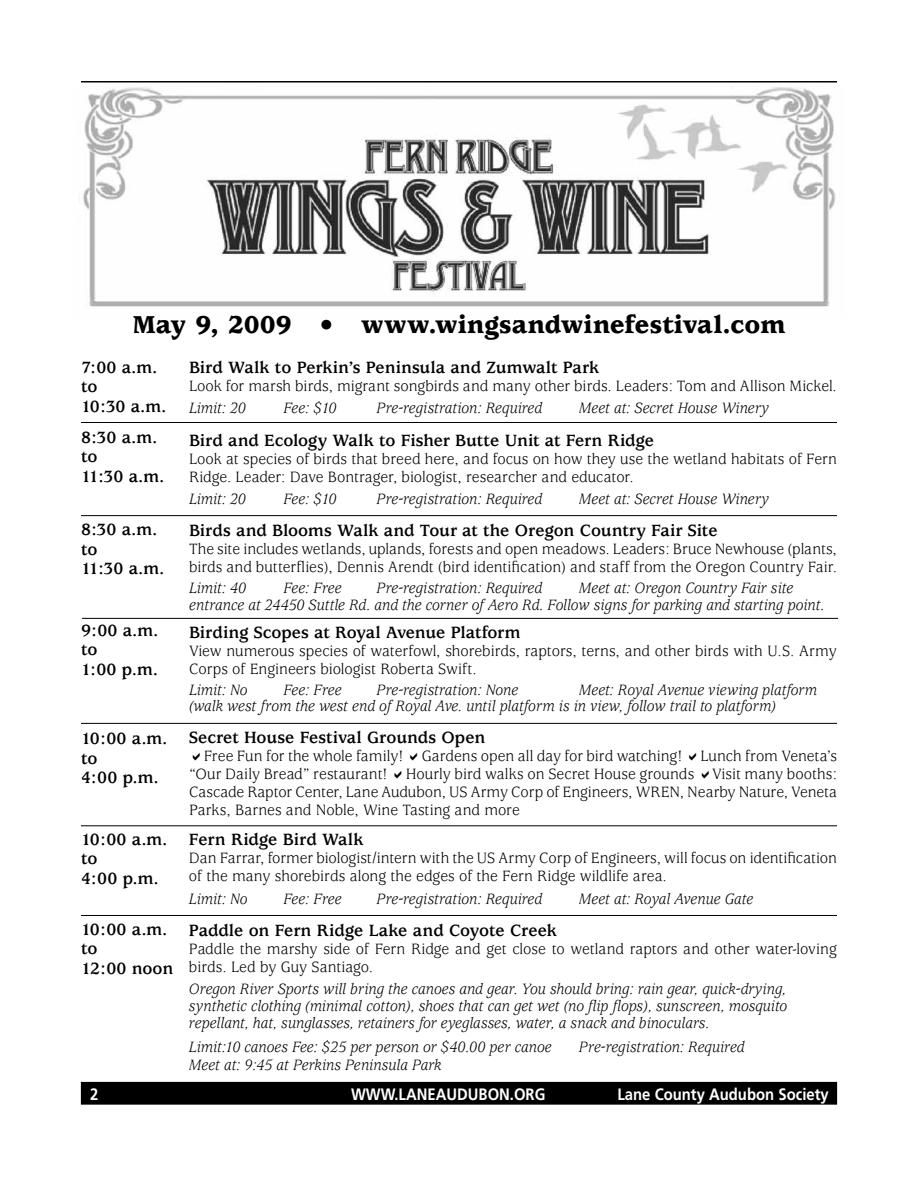
<style>
.page{position:relative;width:918px;height:1188px;background:#fff}
.page>*{position:absolute;margin:0;border:0;box-sizing:border-box;transform-origin:0 0}
.t1{font:900 27px "Usherwood";color:#000}
.t2{font:700 18px/19.5px "Usherwood";color:#000}
.t3{font:16.5px/18px "Usherwood";color:#000;scale:.94 1}
.t4{font:italic 16.5px/16.5px "Usherwood";letter-spacing:-.005em;color:#000;scale:.94 1}
.t5{font:700 16.5px "Frutiger";color:#fff;scale:.9 1}
</style>
<div class="page">
<hr style="left:81px;top:81px;width:756px;height:1px;background:#000">
<div style="left:81px;top:1082px;width:756px;height:22px;background:#000"></div>
<div style="left:81px;top:1082px;width:756px;height:23px;border:1px solid #000"></div>
<img style="left:83px;top:87px;width:753px;height:220px">
<hr style="left:81px;top:422px;width:756px;height:1px;background:#000">
<hr style="left:81px;top:515px;width:756px;height:1px;background:#000">
<hr style="left:82px;top:618px;width:756px;height:1px;background:#000">
<hr style="left:81px;top:723px;width:756px;height:1px;background:#000">
<hr style="left:81px;top:825px;width:756px;height:1px;background:#000">
<hr style="left:81px;top:915px;width:756px;height:1px;background:#000">
<h1 class="t1" style="left:133px;top:310px;width:654px">May 9, 2009 • www.wingsandwinefestival.com</h1>
<p class="t2" style="left:81px;top:358px;width:87px">7:00 a.m. to<br>10:30 a.m.</p>
<p class="t2" style="left:81px;top:428px;width:85px">8:30 a.m. to<br>11:30 a.m.</p>
<p class="t2" style="left:81px;top:520px;width:85px">8:30 a.m. to<br>11:30 a.m.</p>
<p class="t2" style="left:81px;top:621px;width:79px">9:00 a.m. to<br>1:00 p.m.</p>
<p class="t2" style="left:81px;top:729px;width:88px">10:00 a.m. to<br>4:00 p.m.</p>
<p class="t2" style="left:81px;top:830px;width:88px">10:00 a.m. to<br>4:00 p.m.</p>
<p class="t2" style="left:81px;top:920px;width:94px">10:00 a.m. to<br>12:00 noon</p>
<p class="t2" style="left:189px;top:358px;width:412px">Bird Walk to Perkin’s Peninsula and Zumwalt Park</p>
<p class="t3" style="left:189px;top:377px;width:691px">Look for marsh birds, migrant songbirds and many other birds. Leaders: Tom and Allison Mickel.</p>
<p class="t4" style="left:189px;top:401px;width:62px">Limit: 20</p>
<p class="t4" style="left:284px;top:401px;width:58px">Fee: $10</p>
<p class="t4" style="left:377px;top:401px;width:178px">Pre-registration: Required</p>
<p class="t4" style="left:579px;top:401px;width:204px">Meet at: Secret House Winery</p>
<p class="t2" style="left:189px;top:431px;width:467px">Bird and Ecology Walk to Fisher Butte Unit at Fern Ridge</p>
<p class="t3" style="left:189px;top:450px;width:691px">Look at species of birds that breed here, and focus on how they use the wetland habitats of Fern<br>Ridge. Leader: Dave Bontrager, biologist, researcher and educator.</p>
<p class="t4" style="left:189px;top:491px;width:62px">Limit: 20</p>
<p class="t4" style="left:284px;top:491px;width:58px">Fee: $10</p>
<p class="t4" style="left:377px;top:491px;width:178px">Pre-registration: Required</p>
<p class="t4" style="left:579px;top:491px;width:204px">Meet at: Secret House Winery</p>
<p class="t2" style="left:189px;top:522px;width:530px">Birds and Blooms Walk and Tour at the Oregon Country Fair Site</p>
<p class="t3" style="left:189px;top:541px;width:691px">The site includes wetlands, uplands, forests and open meadows. Leaders: Bruce Newhouse (plants, birds and butterflies), Dennis Arendt (bird identification) and staff from the Oregon Country Fair.</p>
<p class="t4" style="left:189px;top:581px;width:62px">Limit: 40</p>
<p class="t4" style="left:284px;top:581px;width:63px">Fee: Free</p>
<p class="t4" style="left:377px;top:581px;width:178px">Pre-registration: Required</p>
<p class="t4" style="left:189px;top:581px;width:677px;text-indent:390px">Meet at: Oregon Country Fair site entrance at 24450 Suttle Rd. and the corner of Aero Rd. Follow signs for parking and starting point.</p>
<p class="t2" style="left:189px;top:623px;width:333px">Birding Scopes at Royal Avenue Platform</p>
<p class="t3" style="left:189px;top:642px;width:691px">View numerous species of waterfowl, shorebirds, raptors, terns, and other birds with U.S. Army<br>Corps of Engineers biologist Roberta Swift.</p>
<p class="t4" style="left:189px;top:682px;width:64px">Limit: No</p>
<p class="t4" style="left:284px;top:682px;width:63px">Fee: Free</p>
<p class="t4" style="left:377px;top:682px;width:153px">Pre-registration: None</p>
<p class="t4" style="left:189px;top:682px;width:670px;text-indent:390px">Meet: Royal Avenue viewing platform (walk west from the west end of Royal Ave. until platform is in view, follow trail to platform)</p>
<p class="t2" style="left:189px;top:729px;width:298px">Secret House Festival Grounds Open</p>
<p class="t3" style="left:189px;top:748px;width:691px;text-align:justify;text-indent:15px">Free Fun for the whole family! Gardens open all day for bird watching! Lunch from Veneta’s “Our Daily Bread” restaurant! Hourly bird walks on Secret House grounds Visit many booths:<br>Cascade Raptor Center, Lane Audubon, US Army Corp of Engineers, WREN, Nearby Nature, Veneta Parks, Barnes and Noble, Wine Tasting and more</p>
<p class="t2" style="left:189px;top:831px;width:176px">Fern Ridge Bird Walk</p>
<p class="t3" style="left:189px;top:850px;width:691px">Dan Farrar, former biologist/intern with the US Army Corp of Engineers, will focus on identification of the many shorebirds along the edges of the Fern Ridge wildlife area.</p>
<p class="t4" style="left:189px;top:891px;width:64px">Limit: No</p>
<p class="t4" style="left:284px;top:891px;width:63px">Fee: Free</p>
<p class="t4" style="left:377px;top:891px;width:178px">Pre-registration: Required</p>
<p class="t4" style="left:579px;top:891px;width:187px">Meet at: Royal Avenue Gate</p>
<p class="t2" style="left:189px;top:921px;width:369px">Paddle on Fern Ridge Lake and Coyote Creek</p>
<p class="t3" style="left:189px;top:941px;width:691px">Paddle the marshy side of Fern Ridge and get close to wetland raptors and other water-loving birds. Led by Guy Santiago.</p>
<p class="t4" style="left:189px;top:981px;width:638px;line-height:17.2px;text-align:justify">Oregon River Sports will bring the canoes and gear. You should bring: rain gear, quick-drying, synthetic clothing (minimal cotton), shoes that can get wet (no flip flops), sunscreen, mosquito repellant, hat, sunglasses, retainers for eyeglasses, water, a snack and binoculars.</p>
<p class="t4" style="left:189px;top:1040px;width:387px">Limit:10 canoes Fee: $25 per person or $40.00 per canoe</p>
<p class="t4" style="left:579px;top:1040px;width:178px">Pre-registration: Required</p>
<p class="t4" style="left:189px;top:1057px;width:270px">Meet at: 9:45 at Perkins Peninsula Park</p>
<p class="t5" style="left:90px;top:1084px;width:11px">2</p>
<p class="t5" style="left:351px;top:1084px;width:218px">www.laneaudubon.org</p>
<p class="t5" style="left:618px;top:1084px;width:236px">Lane County Audubon Society</p>
</div>
